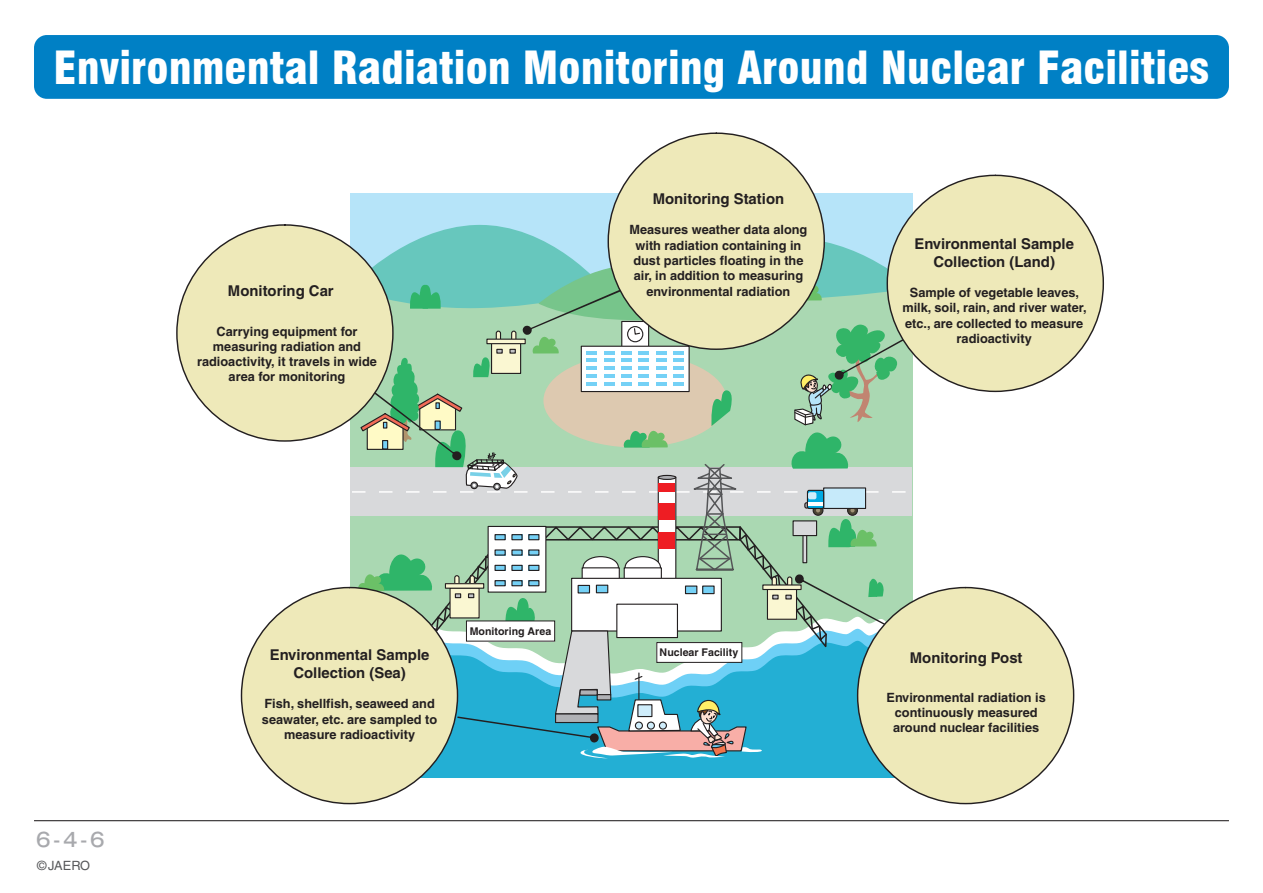
<style>
.page{position:relative;width:1263px;height:893px;background:#fff}
.page>*{position:absolute;margin:0;border:0;box-sizing:border-box;transform-origin:0 0}
.t1{font:900 condensed 44.7px "Swiss 721 BT";color:#fff}
.t2{font:500 19.2px "Gothic MB101 Pro";color:#a8a9ad}
.t3{font:700 14.85px/17.9px "Helvetica";color:#231f20;text-align:center}
.t4{font:700 12.75px/15.3px "Helvetica";color:#231f20;text-align:center}
.t5{font:12.75px "Helvetica";letter-spacing:-.01em;color:#57585a}
.t6{font:700 10.65px "Helvetica";color:#231f20}
</style>
<div class="page">
<div style="left:34px;top:35px;width:1195px;height:64px;background:#0080c5;border-radius:13px"></div>
<hr style="left:34px;top:820px;width:1195px;height:1px;background:#231f20">
<div style="left:350px;top:193px;width:563px;height:94px;background:#b6e4f9"></div>
<div style="left:421px;top:761px;width:473px;height:17px;background:#23afd4"></div>
<svg style="left:349px;top:224px;width:564px;height:537px;background:#9bcbbc"></svg>
<div style="left:656px;top:642px;width:86px;height:21px;border:1px solid #231f20"></div>
<div style="left:886px;top:175px;width:218px;height:217px;background:#eee9b9;border:1px solid #231f20;border-radius:50%"></div>
<div style="left:857px;top:587px;width:217px;height:217px;background:#eee9b9;border:1px solid #231f20;border-radius:50%"></div>
<div style="left:607px;top:132px;width:218px;height:218px;background:#eee9b9;border:1px solid #231f20;border-radius:50%"></div>
<div style="left:176px;top:224px;width:218px;height:218px;background:#eee9b9;border:1px solid #231f20;border-radius:50%"></div>
<div style="left:241px;top:587px;width:217px;height:217px;background:#eee9b9;border:1px solid #231f20;border-radius:50%"></div>
<h1 class="t1" style="left:54px;top:41px;width:1157px">Environmental Radiation Monitoring Around Nuclear Facilities</h1>
<p class="t3" style="left:228px;top:282px;width:107px">Monitoring Car</p>
<p class="t4" style="left:197px;top:323px;width:181px">Carrying equipment for measuring radiation and radioactivity, it travels in wide area for monitoring</p>
<p class="t3" style="left:653px;top:189px;width:133px">Monitoring Station</p>
<p class="t4" style="left:629px;top:222px;width:179px">Measures weather data along with radiation containing in dust particles floating in the air, in addition to measuring environmental radiation</p>
<p class="t3" style="left:914px;top:235px;width:161px">Environmental Sample<br>Collection (Land)</p>
<p class="t4" style="left:902px;top:285px;width:186px">Sample of vegetable leaves, milk, soil, rain, and river water, etc., are collected to measure radioactivity</p>
<h2 class="t2" style="left:36px;top:824px;width:70px">6-4-6</h2>
<p class="t5" style="left:37px;top:858px;width:55px">©JAERO</p>
<p class="t3" style="left:270px;top:646px;width:161px">Environmental Sample<br>Collection (Sea)</p>
<p class="t4" style="left:262px;top:696px;width:177px">Fish, shellfish, seaweed and seawater, etc. are sampled to measure radioactivity</p>
<p class="t6" style="left:470px;top:624px;width:83px">Monitoring Area</p>
<p class="t6" style="left:660px;top:646px;width:80px">Nuclear Facility</p>
<p class="t3" style="left:910px;top:648px;width:114px">Monitoring Post</p>
<p class="t4" style="left:886px;top:689px;width:161px">Environmental radiation is continuously measured around nuclear facilities</p>
</div>
